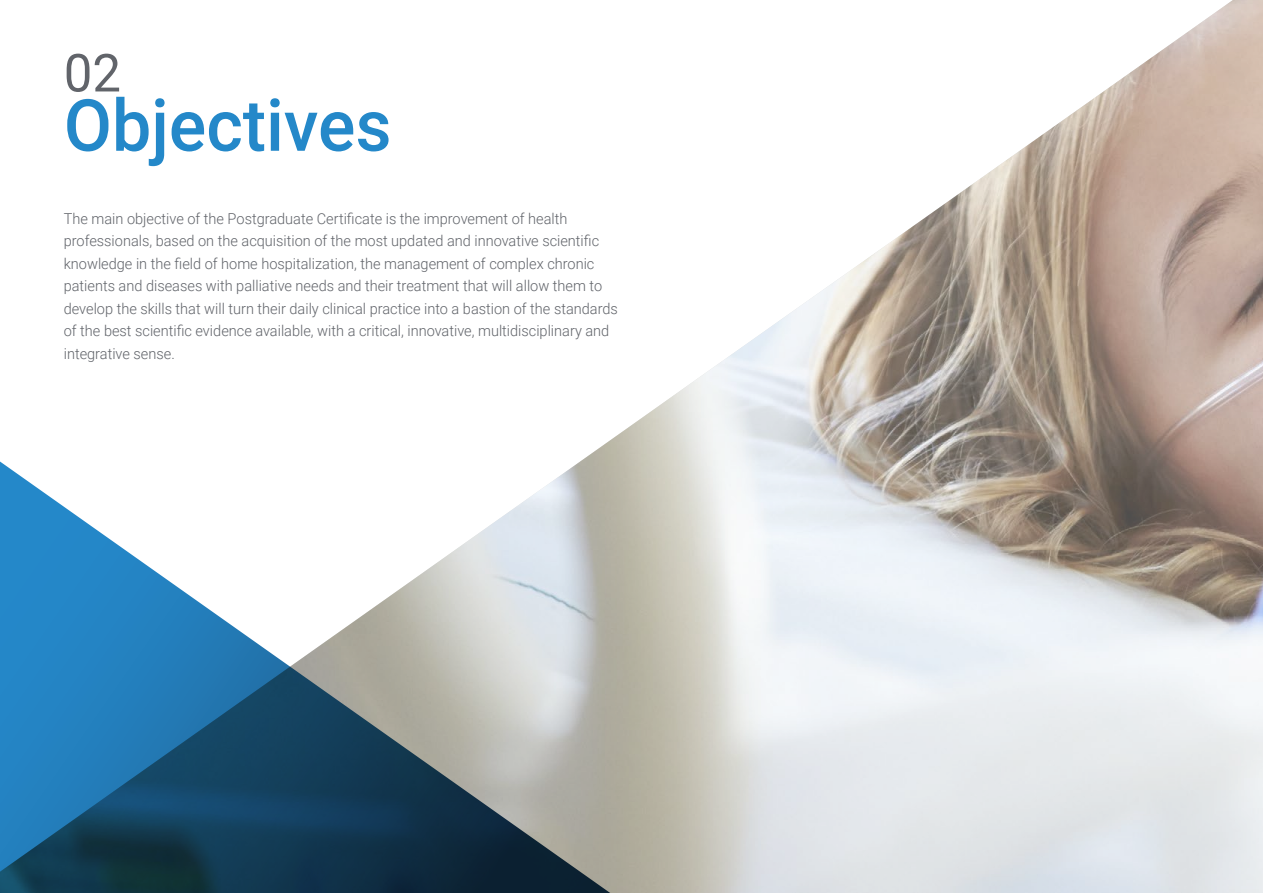
<style>
.page{position:relative;width:1263px;height:893px;background:#fff}
.page>*{position:absolute;margin:0;border:0;box-sizing:border-box;transform-origin:0 0}
.t1{font:500 72px "Roboto";color:#2488c9}
.t2{font:52.5px "Roboto";color:#61646a}
.t3{font:300 15px/22.5px "Roboto";color:#61646a}
</style>
<div class="page">
<img style="left:602px;top:0;width:661px;height:893px">
<svg style="left:0;top:446px;width:640px;height:447px"></svg>
<h2 class="t2" style="left:64px;top:36px;width:59px">02</h2>
<h1 class="t1" style="left:64px;top:75px;width:329px">Objectives</h1>
<p class="t3" style="left:64px;top:207px;width:556px">The main objective of the Postgraduate Certificate is the improvement of health professionals, based on the acquisition of the most updated and innovative scientific knowledge in the field of home hospitalization, the management of complex chronic patients and diseases with palliative needs and their treatment that will allow them to develop the skills that will turn their daily clinical practice into a bastion of the standards of the best scientific evidence available, with a critical, innovative, multidisciplinary and integrative sense.</p>
</div>
